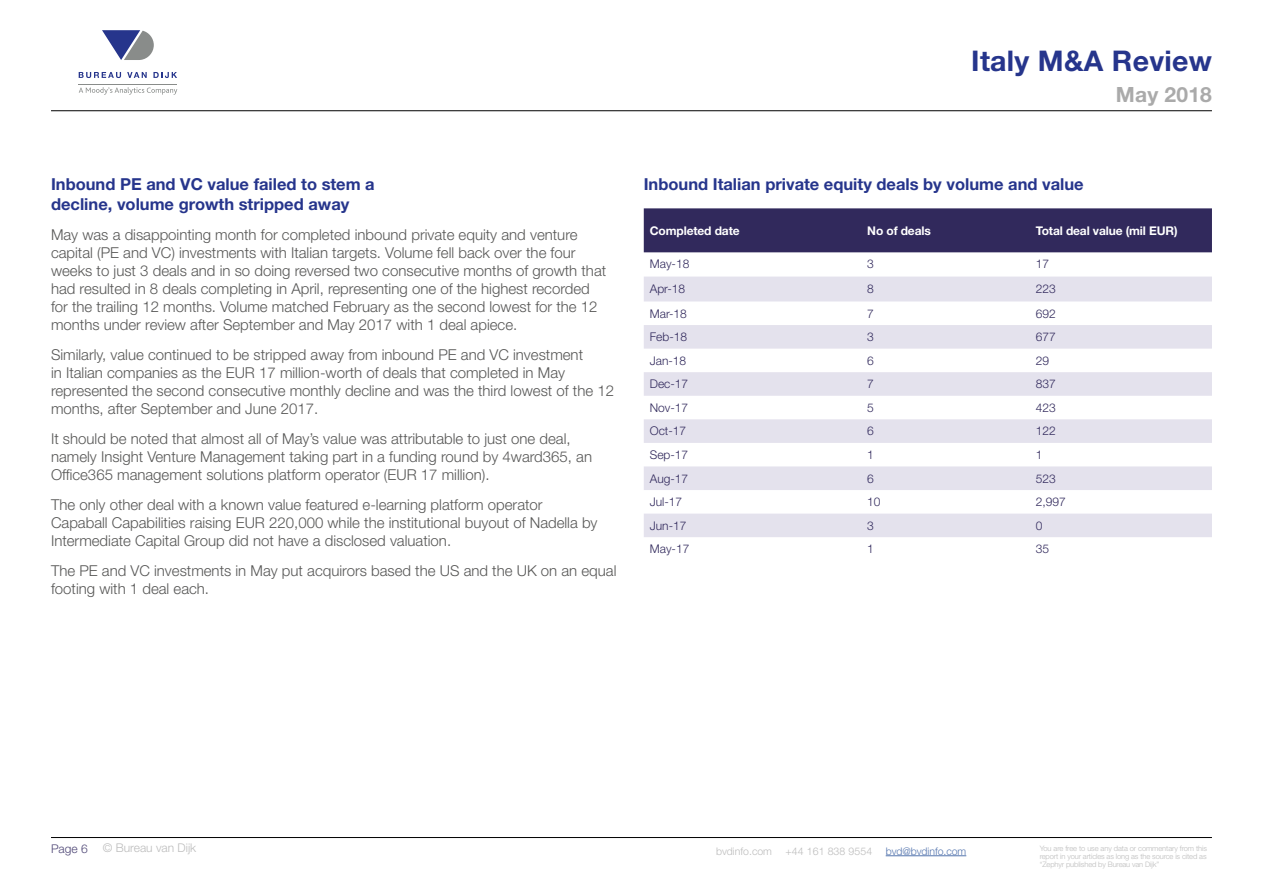
<style>
.page{position:relative;width:1263px;height:893px;background:#fff}
.page>*{position:absolute;margin:0;border:0;box-sizing:border-box;transform-origin:0 0}
.t1{font:700 28.5px "Helvetica Neue LTW1 G";letter-spacing:.01em;color:#26358c}
.t2{font:700 21px "Helvetica Neue LTW1 G";letter-spacing:.01em;color:#aaa}
.t3{font:700 16.5px/19.8px "Helvetica Neue LTW1 G";color:#26358c}
.t4{font:300 15px/18px "Helvetica Neue LT Std";color:#575756}
.t5{font:300 12px "Helvetica Neue LT Std";color:#31295c}
.t6{font:700 12px "Helvetica Neue LTW1 G";letter-spacing:-.01em;color:#fff}
.t7{font:300 12px "Helvetica Neue LT Std";color:#bcbcbc}
.t8{font:300 12px "Helvetica Neue LT Std";color:#4f4776}
.t9{font:300 10.5px "Helvetica Neue LT Std";letter-spacing:.005em;color:#bcbcbc}
.t10{font:300 10.5px "Helvetica Neue LT Std";letter-spacing:-.005em;color:#5576af}
.t11{font:300 7.5px/8.2px "Helvetica Neue LT Std";letter-spacing:-.015em;color:#bcbcbc;text-align:justify}
</style>
<div class="page">
<hr style="left:886px;top:855px;width:80px;height:1px;background:#5576af">
<hr style="left:51px;top:110px;width:1161px;height:1px;background:#000">
<hr style="left:51px;top:837px;width:1161px;height:1px;background:#000">
<svg style="left:102px;top:30px;width:52px;height:30px"></svg>
<svg style="left:79px;top:72px;width:42px;height:6px"></svg>
<svg style="left:127px;top:72px;width:20px;height:6px"></svg>
<svg style="left:153px;top:72px;width:24px;height:6px"></svg>
<hr style="left:79px;top:84px;width:98px;height:1px;background:#898c8a">
<svg style="left:79px;top:87px;width:98px;height:8px"></svg>
<div style="left:644px;top:208px;width:568px;height:44px;background:#31295c"></div>
<svg style="left:644px;top:277px;width:568px;height:260px;fill:#e4e2ed"></svg>
<p class="t3" style="left:51px;top:174px;width:325px">Inbound PE and VC value failed to stem a decline, volume growth stripped away</p>
<p class="t4" style="left:51px;top:226px;width:557px">May was a disappointing month for completed inbound private equity and venture capital (PE and VC) investments with Italian targets. Volume fell back over the four weeks to just 3 deals and in so doing reversed two consecutive months of growth that had resulted in 8 deals completing in April, representing one of the highest recorded for the trailing 12 months. Volume matched February as the second lowest for the 12 months under review after September and May 2017 with 1 deal apiece.</p>
<p class="t4" style="left:51px;top:346px;width:564px">Similarly, value continued to be stripped away from inbound PE and VC investment<br>in Italian companies as the EUR 17 million-worth of deals that completed in May represented the second consecutive monthly decline and was the third lowest of the 12 months, after September and June 2017.</p>
<p class="t4" style="left:51px;top:430px;width:542px">It should be noted that almost all of May’s value was attributable to just one deal, namely Insight Venture Management taking part in a funding round by 4ward365, an<br>Office365 management solutions platform operator (EUR 17 million).</p>
<p class="t4" style="left:51px;top:496px;width:548px">The only other deal with a known value featured e-learning platform operator<br>Capaball Capabilities raising EUR 220,000 while the institutional buyout of Nadella by<br>Intermediate Capital Group did not have a disclosed valuation.</p>
<p class="t4" style="left:51px;top:562px;width:567px">The PE and VC investments in May put acquirors based the US and the UK on an equal footing with 1 deal each.</p>
<h1 class="t1" style="left:971px;top:43px;width:242px">Italy M&amp;A Review</h1>
<h2 class="t2" style="left:1116px;top:82px;width:98px">May 2018</h2>
<p class="t3" style="left:644px;top:174px;width:441px">Inbound Italian private equity deals by volume and value</p>
<p class="t6" style="left:650px;top:223px;width:91px">Completed date</p>
<p class="t6" style="left:867px;top:223px;width:65px">No of deals</p>
<p class="t6" style="left:1036px;top:223px;width:143px">Total deal value (mil EUR)</p>
<p class="t5" style="left:650px;top:257px;width:41px">May-18</p>
<p class="t5" style="left:867px;top:257px;width:8px">3</p>
<p class="t5" style="left:1036px;top:257px;width:15px">17</p>
<p class="t5" style="left:650px;top:281px;width:37px">Apr-18</p>
<p class="t5" style="left:867px;top:281px;width:8px">8</p>
<p class="t5" style="left:1036px;top:281px;width:22px">223</p>
<p class="t5" style="left:650px;top:306px;width:39px">Mar-18</p>
<p class="t5" style="left:867px;top:306px;width:8px">7</p>
<p class="t5" style="left:1036px;top:306px;width:22px">692</p>
<p class="t5" style="left:650px;top:329px;width:39px">Feb-18</p>
<p class="t5" style="left:867px;top:329px;width:8px">3</p>
<p class="t5" style="left:1036px;top:329px;width:22px">677</p>
<p class="t5" style="left:650px;top:353px;width:38px">Jan-18</p>
<p class="t5" style="left:867px;top:353px;width:8px">6</p>
<p class="t5" style="left:1036px;top:353px;width:15px">29</p>
<p class="t5" style="left:650px;top:377px;width:40px">Dec-17</p>
<p class="t5" style="left:867px;top:377px;width:8px">7</p>
<p class="t5" style="left:1036px;top:377px;width:22px">837</p>
<p class="t5" style="left:650px;top:400px;width:40px">Nov-17</p>
<p class="t5" style="left:867px;top:400px;width:8px">5</p>
<p class="t5" style="left:1036px;top:400px;width:22px">423</p>
<p class="t5" style="left:650px;top:424px;width:38px">Oct-17</p>
<p class="t5" style="left:867px;top:424px;width:8px">6</p>
<p class="t5" style="left:1036px;top:424px;width:22px">122</p>
<p class="t5" style="left:650px;top:447px;width:40px">Sep-17</p>
<p class="t5" style="left:867px;top:447px;width:8px">1</p>
<p class="t5" style="left:1036px;top:447px;width:8px">1</p>
<p class="t5" style="left:650px;top:471px;width:40px">Aug-17</p>
<p class="t5" style="left:867px;top:471px;width:8px">6</p>
<p class="t5" style="left:1036px;top:471px;width:22px">523</p>
<p class="t5" style="left:650px;top:494px;width:34px">Jul-17</p>
<p class="t5" style="left:867px;top:494px;width:15px">10</p>
<p class="t5" style="left:1036px;top:494px;width:32px">2,997</p>
<p class="t5" style="left:650px;top:518px;width:38px">Jun-17</p>
<p class="t5" style="left:867px;top:518px;width:8px">3</p>
<p class="t5" style="left:1036px;top:518px;width:8px">0</p>
<p class="t5" style="left:650px;top:542px;width:41px">May-17</p>
<p class="t5" style="left:867px;top:542px;width:8px">1</p>
<p class="t5" style="left:1036px;top:542px;width:15px">35</p>
<p class="t8" style="left:51px;top:841px;width:38px">Page 6</p>
<p class="t7" style="left:103px;top:840px;width:95px">© Bureau van Dijk</p>
<p class="t9" style="left:716px;top:844px;width:58px">bvdinfo.com</p>
<p class="t9" style="left:785px;top:844px;width:88px">+44 161 838 9554</p>
<p class="t10" style="left:886px;top:844px;width:82px">bvd@bvdinfo.com</p>
<p class="t11" style="left:1040px;top:844px;width:169px">You are free to use any data or commentary from this report in your articles as long as the source is cited as “Zephyr published by Bureau van Dijk”</p>
</div>
